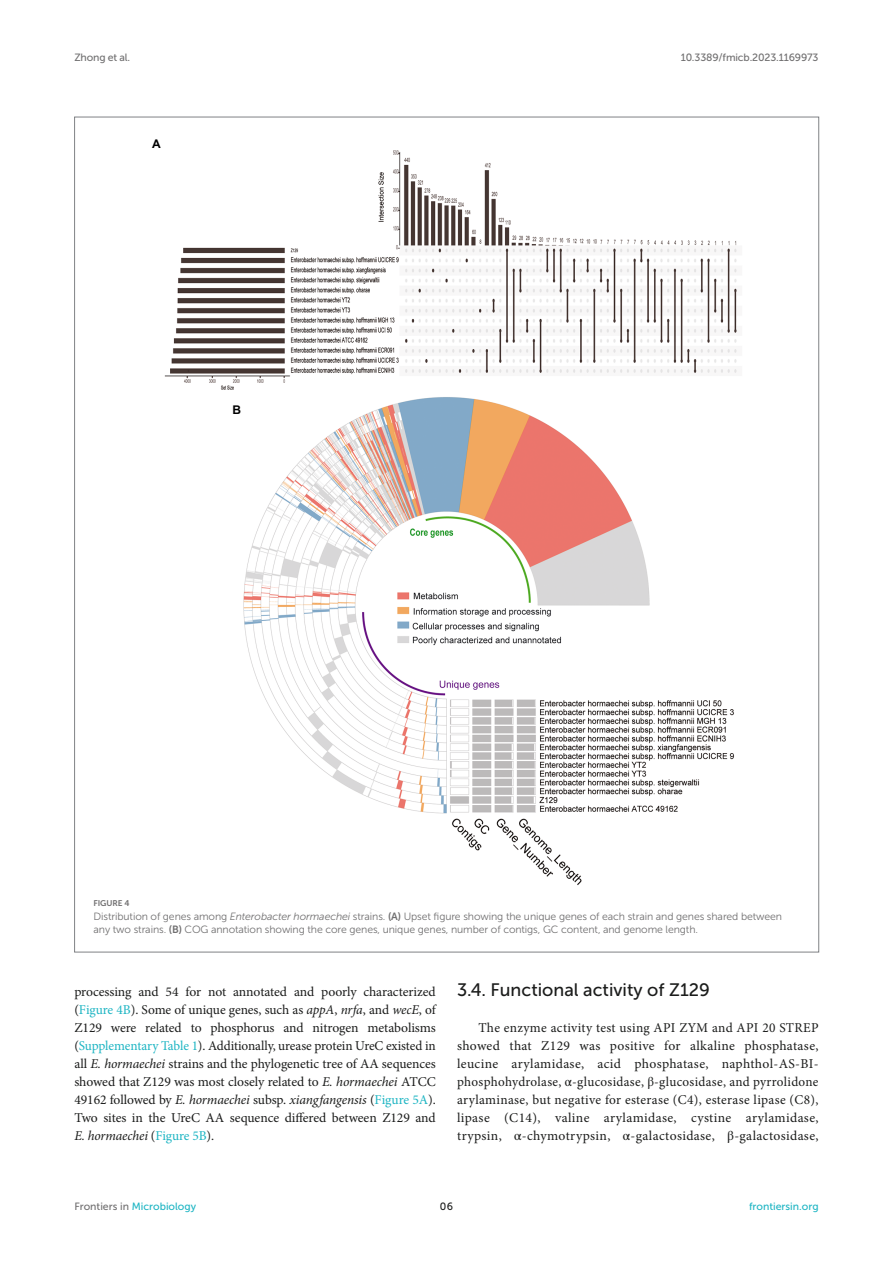
<style>
.page{position:relative;width:893px;height:1263px;background:#fff}
.page>*{position:absolute;margin:0;border:0;box-sizing:border-box;transform-origin:0 0}
.HEAD_2{font:18px "Museo Sans 500";color:#1b1c1b}
.TEXT_FLUSH{font:13.5px/18px "Minion Pro";letter-spacing:.005em;color:#1b1c1b;text-align:justify}
.t1{font:700 12px "Arial";color:#000}
.FIG_LEG{font:10.5px/13.5px "Museo Sans 300";letter-spacing:-.01em;color:#706f70}
.t2{font:10.5px "Museo Sans 500";color:#1db5c3}
.t3{font:10.5px "Museo Sans 500";letter-spacing:-.015em;color:#706f70}
.t4{font:10.5px "Museo Sans 500";color:#1b1c1b}
.FIG_HD{font:8.25px "Museo Sans 700";letter-spacing:-.01em;color:#706f70}
.s1{font-style:italic}
.s2{font-family:"Museo Sans 700"}
.s3{color:#1db5c3}
.s4{font-family:"STIX General"}
.s5{color:#706f70}
</style>
<div class="page">
<img style="left:164px;top:150px;width:573px;height:735px">
<p class="t3" style="left:74px;top:51px;width:57px">Zhong et al.</p>
<p class="t3" style="left:681px;top:51px;width:139px">10.3389/fmicb.2023.1169973</p>
<p class="t1" style="left:152px;top:135px;width:10px">A</p>
<p class="t1" style="left:232px;top:401px;width:10px">B</p>
<p class="FIG_HD" style="left:94px;top:899px;width:37px">FIGURE 4</p>
<p class="FIG_LEG" style="left:94px;top:909px;width:690px">Distribution of genes among <span class="s1">Enterobacter hormaechei</span> strains. <span class="s2">(A)</span> Upset figure showing the unique genes of each strain and genes shared between any two strains. <span class="s2">(B)</span> COG annotation showing the core genes, unique genes, number of contigs, GC content, and genome length.</p>
<p class="TEXT_FLUSH" style="left:74px;top:983px;width:363px">processing and 54 for not annotated and poorly characterized (<span class="s3">Figure 4B</span>). Some of unique genes, such as <span class="s1">appA</span>, <span class="s1">nrfa</span>, and <span class="s1">wecE</span>, of Z129 were related to phosphorus and nitrogen metabolisms (<span class="s3">Supplementary Table 1</span>). Additionally, urease protein UreC existed in all <span class="s1">E. hormaechei</span> strains and the phylogenetic tree of AA sequences showed that Z129 was most closely related to <span class="s1">E. hormaechei</span> ATCC 49162 followed by <span class="s1">E. hormaechei</span> subsp. <span class="s1">xiangfangensis</span> (<span class="s3">Figure 5A</span>).<br>Two sites in the UreC AA sequence differed between Z129 and <span class="s1">E. hormaechei</span> (<span class="s3">Figure 5B</span>).</p>
<p class="HEAD_2" style="left:457px;top:980px;width:254px">3.4. Functional activity of Z129</p>
<p class="TEXT_FLUSH" style="left:457px;top:1019px;width:363px;text-indent:21px">The enzyme activity test using API ZYM and API 20 STREP showed that Z129 was positive for alkaline phosphatase, leucine arylamidase, acid phosphatase, naphthol-AS-BI&shy;phosphohydrolase, <span class="s4">α</span>-glucosidase, <span class="s4">β</span>-glucosidase, and pyrrolidone arylaminase, but negative for esterase (C4), esterase lipase (C8), lipase (C14), valine arylamidase, cystine arylamidase, trypsin, <span class="s4">α</span>-chymotrypsin, <span class="s4">α</span>-galactosidase, <span class="s4">β</span>-galactosidase,</p>
<p class="t2" style="left:74px;top:1200px;width:123px"><span class="s5">Frontiers in</span> Microbiology</p>
<p class="t4" style="left:440px;top:1200px;width:15px">06</p>
<p class="t2" style="left:749px;top:1200px;width:71px">frontiersin.org</p>
</div>
